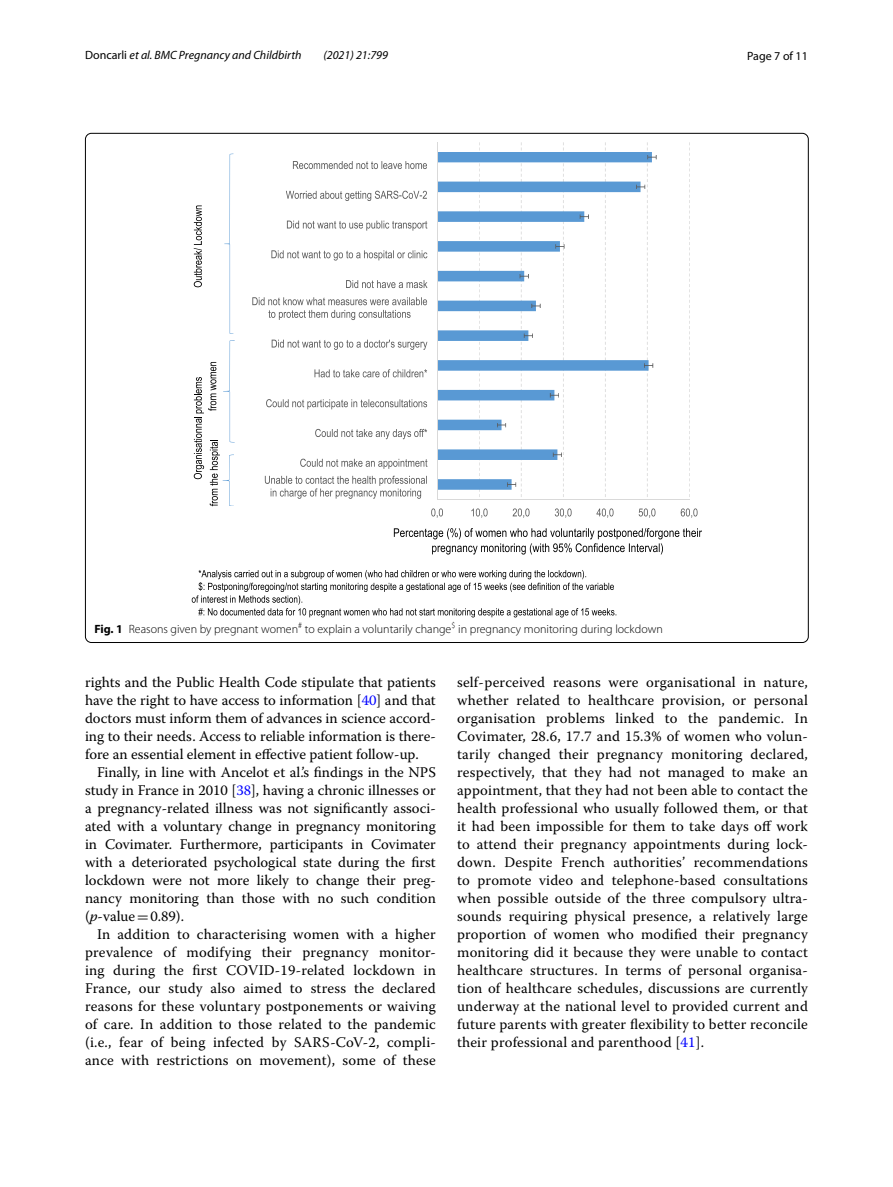
<style>
.page{position:relative;width:893px;height:1187px;background:#fff}
.page>*{position:absolute;margin:0;border:0;box-sizing:border-box;transform-origin:0 0}
.t1{font:14.7px/18px "Warnock Pro";letter-spacing:.005em;color:#000;text-align:justify}
.t2{font:300 12px "Myriad Pro";color:#000}
.t3{font:italic 12px "Myriad Pro";color:#000}
.t4{font:12px "Myriad Pro";color:#000}
.s1{font-style:normal}
.s2{font-weight:700}
.s3{color:#00f}
.s4{font-style:italic}
.s5{font-family:"MTSY"}
</style>
<div class="page">
<svg style="left:394px;top:528px;width:308px;height:26px"></svg>
<svg style="left:192px;top:570px;width:424px;height:47px"></svg>
<svg style="left:438px;top:152px;width:211px;height:337px"></svg>
<svg style="left:507px;top:482px;width:9px;height:5px"></svg>
<svg style="left:553px;top:452px;width:9px;height:5px"></svg>
<svg style="left:497px;top:423px;width:9px;height:4px"></svg>
<svg style="left:550px;top:393px;width:9px;height:4px"></svg>
<svg style="left:644px;top:363px;width:9px;height:5px"></svg>
<svg style="left:524px;top:333px;width:9px;height:5px"></svg>
<svg style="left:531px;top:304px;width:10px;height:4px"></svg>
<svg style="left:520px;top:274px;width:9px;height:4px"></svg>
<svg style="left:555px;top:244px;width:9px;height:5px"></svg>
<svg style="left:479px;top:142px;width:211px;height:77px"></svg>
<hr style="left:437px;top:499px;width:252px;height:1px;background:#d9d9d9">
<hr style="left:437px;top:142px;width:1px;height:357px;background:#d9d9d9">
<svg style="left:431px;top:508px;width:266px;height:10px"></svg>
<svg style="left:265px;top:475px;width:162px;height:23px"></svg>
<svg style="left:300px;top:458px;width:127px;height:11px"></svg>
<svg style="left:315px;top:429px;width:112px;height:10px"></svg>
<svg style="left:266px;top:399px;width:161px;height:10px"></svg>
<svg style="left:314px;top:369px;width:113px;height:8px"></svg>
<svg style="left:272px;top:339px;width:155px;height:11px"></svg>
<svg style="left:252px;top:297px;width:175px;height:23px"></svg>
<svg style="left:346px;top:280px;width:81px;height:8px"></svg>
<svg style="left:271px;top:250px;width:156px;height:10px"></svg>
<svg style="left:287px;top:220px;width:140px;height:11px"></svg>
<svg style="left:286px;top:191px;width:141px;height:10px"></svg>
<svg style="left:293px;top:161px;width:134px;height:8px"></svg>
<svg style="left:194px;top:205px;width:8px;height:82px"></svg>
<svg style="left:224px;top:154px;width:9px;height:180px"></svg>
<svg style="left:194px;top:340px;width:41px;height:166px"></svg>
<p class="t3" style="left:85px;top:48px;width:218px"><span class="s1">Doncarli</span> et al. BMC Pregnancy and Childbirth</p>
<p class="t3" style="left:323px;top:48px;width:66px">(2021) 21:799</p>
<p class="t4" style="left:747px;top:48px;width:62px">Page 7 of 11</p>
<p class="t2" style="left:94px;top:622px;width:570px"><span class="s2">Fig. 1</span> Reasons given by pregnant women<sup>#</sup> to explain a voluntarily change<sup>$</sup> in pregnancy monitoring during lockdown</p>
<p class="t1" style="left:85px;top:672px;width:352px">rights and the Public Health Code stipulate that patients have the right to have access to information [<span class="s3">40</span>] and that doctors must inform them of advances in science accord&shy;ing to their needs. Access to reliable information is there&shy;fore an essential element in effective patient follow-up.</p>
<p class="t1" style="left:85px;top:762px;width:352px;text-indent:12px">Finally, in line with Ancelot et al.’s findings in the NPS study in France in 2010 [<span class="s3">38</span>], having a chronic illnesses or a pregnancy-related illness was not significantly associ&shy;ated with a voluntary change in pregnancy monitoring in Covimater. Furthermore, participants in Covimater with a deteriorated psychological state during the first lockdown were not more likely to change their preg&shy;nancy monitoring than those with no such condition (<span class="s4">p</span>-value<span class="s5">=</span>0.89).</p>
<p class="t1" style="left:85px;top:924px;width:352px;text-indent:12px">In addition to characterising women with a higher prevalence of modifying their pregnancy monitor&shy;ing during the first COVID-19-related lockdown in France, our study also aimed to stress the declared reasons for these voluntary postponements or waiving of care. In addition to those related to the pandemic (i.e., fear of being infected by SARS-CoV-2, compli&shy;ance with restrictions on movement), some of these</p>
<p class="t1" style="left:457px;top:672px;width:352px">self-perceived reasons were organisational in nature, whether related to healthcare provision, or personal organisation problems linked to the pandemic. In Covimater, 28.6, 17.7 and 15.3% of women who volun&shy;tarily changed their pregnancy monitoring declared, respectively, that they had not managed to make an appointment, that they had not been able to contact the health professional who usually followed them, or that it had been impossible for them to take days off work to attend their pregnancy appointments during lock&shy;down. Despite French authorities’ recommendations to promote video and telephone-based consultations when possible outside of the three compulsory ultra&shy;sounds requiring physical presence, a relatively large proportion of women who modified their pregnancy monitoring did it because they were unable to contact healthcare structures. In terms of personal organisa&shy;tion of healthcare schedules, discussions are currently underway at the national level to provided current and future parents with greater flexibility to better reconcile their professional and parenthood [<span class="s3">41</span>].</p>
</div>
